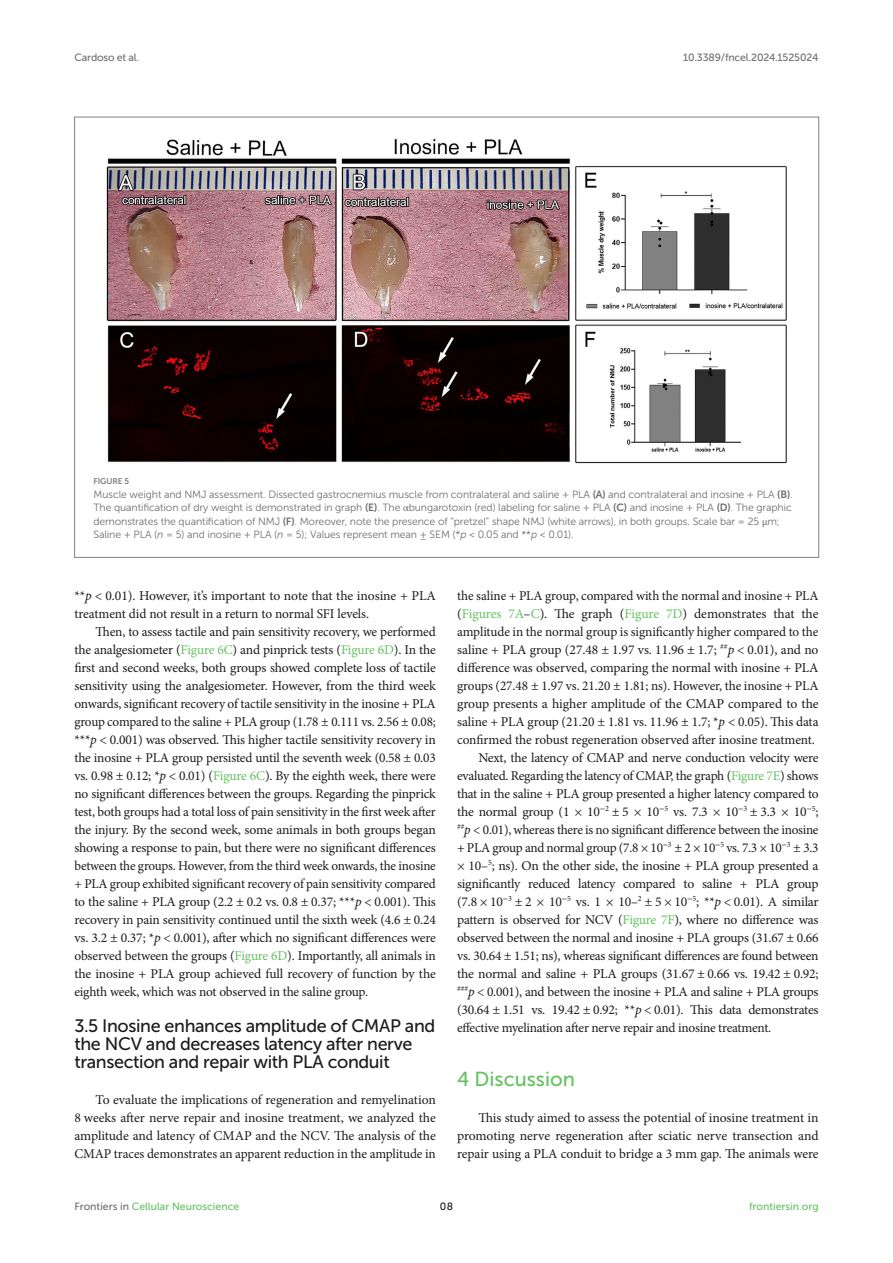
<style>
.page{position:relative;width:893px;height:1263px;background:#fff}
.page>*{position:absolute;margin:0;border:0;box-sizing:border-box;transform-origin:0 0}
.HEAD_1{font:20.25px "Museo Sans 500";color:#65c161}
.HEAD_2{font:18px/18px "Museo Sans 500";letter-spacing:-.02em;color:#1b1c1b}
.TEXT{font:13.5px/18px "Minion Pro";letter-spacing:-.01em;color:#1b1c1b;text-align:justify}
.FIG_LEG{font:10.5px/13.5px "Museo Sans 300";letter-spacing:-.01em;color:#706f70}
.t1{font:10.5px "Museo Sans 500";color:#65c161}
.t2{font:10.5px "Museo Sans 500";letter-spacing:-.015em;color:#706f70}
.t3{font:10.5px "Museo Sans 500";color:#1b1c1b}
.FIG_HD{font:8.25px "Museo Sans 700";letter-spacing:-.01em;color:#7e7f7f}
.s1{font-family:"Museo Sans 700"}
.s2{font-family:"STIX General"}
.s3{font-style:italic}
.s4{color:#65c161}
.s5{color:#706f70}
</style>
<div class="page">
<img style="left:106px;top:139px;width:681px;height:325px">
<p class="t2" style="left:74px;top:51px;width:66px">Cardoso et al.</p>
<p class="t2" style="left:683px;top:51px;width:137px">10.3389/fncel.2024.1525024</p>
<p class="FIG_HD" style="left:94px;top:477px;width:37px">FIGURE 5</p>
<p class="FIG_LEG" style="left:94px;top:488px;width:701px">Muscle weight and NMJ assessment. Dissected gastrocnemius muscle from contralateral and saline + PLA <span class="s1">(A)</span> and contralateral and inosine + PLA <span class="s1">(B)</span>.<br>The quantification of dry weight is demonstrated in graph <span class="s1">(E)</span>. The <span class="s2">α</span>bungarotoxin (red) labeling for saline + PLA <span class="s1">(C)</span> and inosine + PLA <span class="s1">(D)</span>. The graphic demonstrates the quantification of NMJ <span class="s1">(F)</span>. Moreover, note the presence of “pretzel” shape NMJ (white arrows), in both groups. Scale bar = 25 <span class="s2">μ</span>m; Saline + PLA (<span class="s3">n</span> = 5) and inosine + PLA (<span class="s3">n</span> = 5); Values represent mean ± SEM (*<span class="s3">p</span> &lt; 0.05 and **<span class="s3">p</span> &lt; 0.01).</p>
<p class="TEXT" style="left:74px;top:587px;width:363px">**<span class="s3">p</span> &lt; 0.01). However, it’s important to note that the inosine + PLA treatment did not result in a return to normal SFI levels.</p>
<p class="TEXT" style="left:74px;top:623px;width:363px;text-indent:21px">Then, to assess tactile and pain sensitivity recovery, we performed the analgesiometer (<span class="s4">Figure 6C</span>) and pinprick tests (<span class="s4">Figure 6D</span>). In the first and second weeks, both groups showed complete loss of tactile sensitivity using the analgesiometer. However, from the third week onwards, significant recovery of tactile sensitivity in the inosine + PLA group compared to the saline + PLA group (1.78 ± 0.111 vs. 2.56 ± 0.08; ***<span class="s3">p</span> &lt; 0.001) was observed. This higher tactile sensitivity recovery in the inosine + PLA group persisted until the seventh week (0.58 ± 0.03 vs. 0.98 ± 0.12; *<span class="s3">p</span> &lt; 0.01) (<span class="s4">Figure 6C</span>). By the eighth week, there were no significant differences between the groups. Regarding the pinprick test, both groups had a total loss of pain sensitivity in the first week after the injury. By the second week, some animals in both groups began showing a response to pain, but there were no significant differences between the groups. However, from the third week onwards, the inosine + PLA group exhibited significant recovery of pain sensitivity compared to the saline + PLA group (2.2 ± 0.2 vs. 0.8 ± 0.37; ***<span class="s3">p</span> &lt; 0.001). This recovery in pain sensitivity continued until the sixth week (4.6 ± 0.24 vs. 3.2 ± 0.37; *<span class="s3">p</span> &lt; 0.001), after which no significant differences were observed between the groups (<span class="s4">Figure 6D</span>). Importantly, all animals in the inosine + PLA group achieved full recovery of function by the eighth week, which was not observed in the saline group.</p>
<p class="HEAD_2" style="left:74px;top:1017px;width:362px">3.5 Inosine enhances amplitude of CMAP and the NCV and decreases latency after nerve transection and repair with PLA conduit</p>
<p class="TEXT" style="left:74px;top:1091px;width:363px;text-indent:21px">To evaluate the implications of regeneration and remyelination 8 weeks after nerve repair and inosine treatment, we analyzed the amplitude and latency of CMAP and the NCV. The analysis of the CMAP traces demonstrates an apparent reduction in the amplitude in</p>
<p class="TEXT" style="left:457px;top:587px;width:363px">the saline + PLA group, compared with the normal and inosine + PLA (<span class="s4">Figures 7A</span>–<span class="s4">C</span>). The graph (<span class="s4">Figure 7D</span>) demonstrates that the amplitude in the normal group is significantly higher compared to the saline + PLA group (27.48 ± 1.97 vs. 11.96 ± 1.7; <sup>##</sup><span class="s3">p</span> &lt; 0.01), and no difference was observed, comparing the normal with inosine + PLA groups (27.48 ± 1.97 vs. 21.20 ± 1.81; ns). However, the inosine + PLA group presents a higher amplitude of the CMAP compared to the saline + PLA group (21.20 ± 1.81 vs. 11.96 ± 1.7; *<span class="s3">p</span> &lt; 0.05). This data confirmed the robust regeneration observed after inosine treatment.</p>
<p class="TEXT" style="left:457px;top:749px;width:363px;text-indent:21px">Next, the latency of CMAP and nerve conduction velocity were evaluated. Regarding the latency of CMAP, the graph (<span class="s4">Figure 7E</span>) shows that in the saline + PLA group presented a higher latency compared to the normal group (1 × 10<sup>−</sup><sup>2</sup> ± 5 × 10<sup>−</sup><sup>5</sup> vs. 7.3 × 10<sup>−</sup><sup>3</sup> ± 3.3 × 10<sup>−</sup><sup>5</sup>; <sup>##</sup><span class="s3">p</span> &lt; 0.01), whereas there is no significant difference between the inosine + PLA group and normal group (7.8 × 10<sup>−</sup><sup>3</sup> ± 2 × 10<sup>−</sup><sup>5</sup> vs. 7.3 × 10<sup>−</sup><sup>3</sup> ± 3.3 × 10–<sup>5</sup>; ns). On the other side, the inosine + PLA group presented a significantly reduced latency compared to saline + PLA group (7.8 × 10<sup>−</sup><sup>3</sup> ± 2 × 10<sup>−</sup><sup>5</sup> vs. 1 × 10–<sup>2</sup> ± 5 × 10<sup>−</sup><sup>5</sup>; **<span class="s3">p</span> &lt; 0.01). A similar pattern is observed for NCV (<span class="s4">Figure 7F</span>), where no difference was observed between the normal and inosine + PLA groups (31.67 ± 0.66 vs. 30.64 ± 1.51; ns), whereas significant differences are found between the normal and saline + PLA groups (31.67 ± 0.66 vs. 19.42 ± 0.92; <sup>###</sup><span class="s3">p</span> &lt; 0.001), and between the inosine + PLA and saline + PLA groups (30.64 ± 1.51 vs. 19.42 ± 0.92; **<span class="s3">p</span> &lt; 0.01). This data demonstrates effective myelination after nerve repair and inosine treatment.</p>
<p class="HEAD_1" style="left:457px;top:1068px;width:119px">4 Discussion</p>
<p class="TEXT" style="left:457px;top:1109px;width:363px;text-indent:21px">This study aimed to assess the potential of inosine treatment in promoting nerve regeneration after sciatic nerve transection and repair using a PLA conduit to bridge a 3 mm gap. The animals were</p>
<p class="t1" style="left:74px;top:1200px;width:166px"><span class="s5">Frontiers in</span> Cellular Neuroscience</p>
<p class="t3" style="left:440px;top:1200px;width:15px">08</p>
<p class="t1" style="left:749px;top:1200px;width:71px">frontiersin.org</p>
</div>
